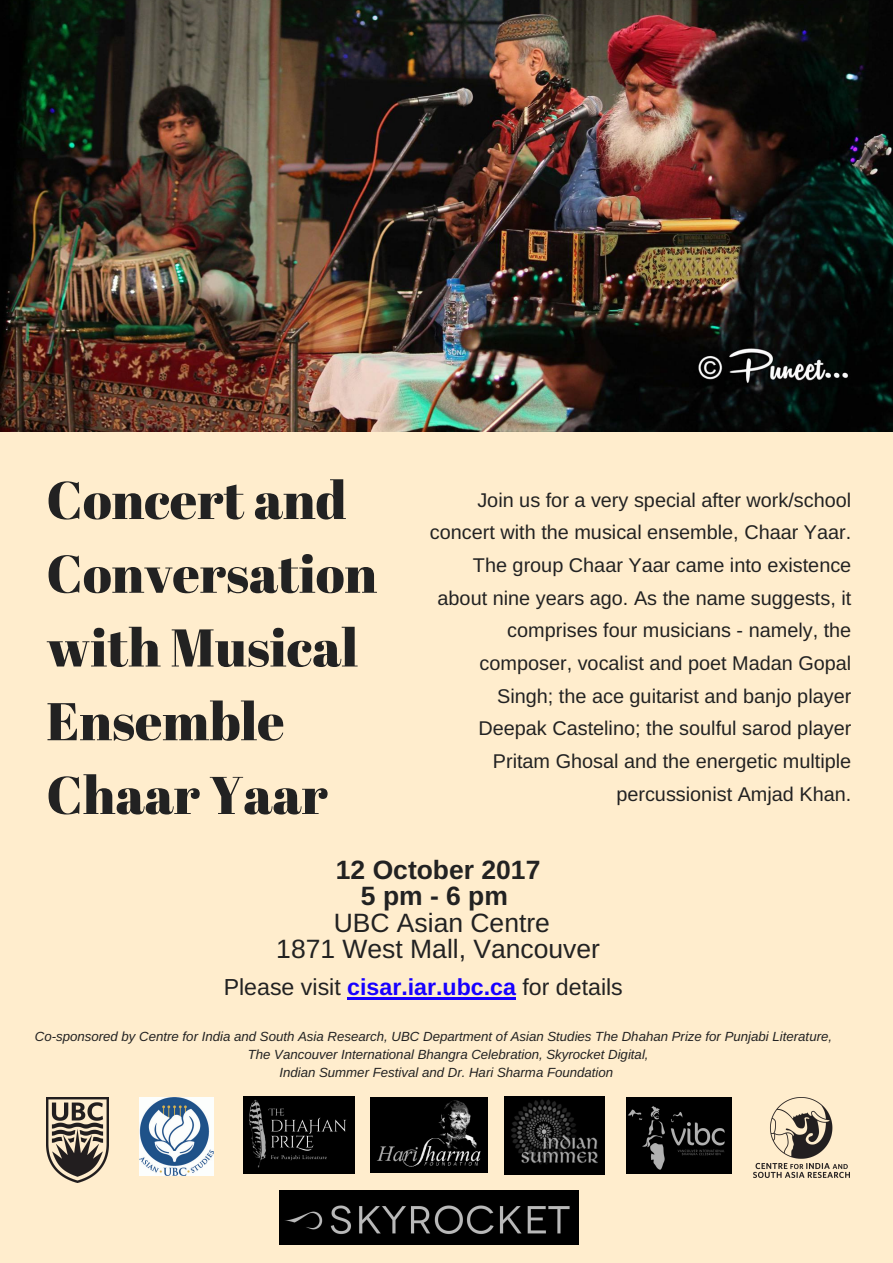
<style>
.page{position:relative;width:893px;height:1263px;background:#ffedcd}
.page>*{position:absolute;margin:0;border:0;box-sizing:border-box;transform-origin:0 0}
.t1{font:52.95px/73.7px "Abril Fatface";color:#222}
.t2{font:26.47px/26.5px "Arimo";color:#222;text-align:center}
.t3{font:700 26.47px/26.5px "Arimo";color:#222;text-align:center}
.t4{font:23.17px "Arimo";color:#222}
.t5{font:19.88px/32.6px "Arimo";color:#222;text-align:right}
.t6{font:italic 13.27px "Arimo";color:#222}
.s1{font-weight:700;color:#1700ff}
</style>
<div class="page">
<img style="left:754px;top:1097px;width:96px;height:80px">
<img style="left:47px;top:1097px;width:62px;height:85px">
<svg style="left:347px;top:997px;width:169px;height:2px"></svg>
<img style="left:0;top:0;width:893px;height:431px">
<img style="left:280px;top:1190px;width:299px;height:54px">
<img style="left:244px;top:1096px;width:110px;height:77px">
<img style="left:504px;top:1096px;width:101px;height:78px">
<img style="left:627px;top:1097px;width:104px;height:76px">
<img style="left:371px;top:1097px;width:117px;height:75px">
<img style="left:140px;top:1098px;width:74px;height:78px">
<h1 class="t1" style="left:46px;top:462px;width:332px">Concert and<br>Conversation with Musical<br>Ensemble<br>Chaar Yaar</h1>
<p class="t5" style="left:430px;top:483px;width:423px">Join us for a very special after work/school concert with the musical ensemble, Chaar Yaar.<br>The group Chaar Yaar came into existence about nine years ago. As the name suggests, it comprises four musicians - namely, the composer, vocalist and poet Madan Gopal Singh; the ace guitarist and banjo player Deepak Castelino; the soulful sarod player Pritam Ghosal and the energetic multiple percussionist Amjad Khan.</p>
<h2 class="t3" style="left:336px;top:856px;width:206px">12 October 2017<br>5pm-6pm</h2>
<h2 class="t2" style="left:276px;top:909px;width:325px">UBC Asian Centre<br>1871 West Mall, Vancouver</h2>
<p class="t4" style="left:224px;top:974px;width:401px">Please visit <span class="s1">cisar.iar.ubc.ca</span> for details</p>
<p class="t6" style="left:35px;top:1029px;width:799px">Co-sponsored by Centre for India and South Asia Research, UBC Department of Asian Studies The Dhahan Prize for Punjabi Literature,</p>
<p class="t6" style="left:248px;top:1047px;width:402px">The Vancouver International Bhangra Celebration, Skyrocket Digital,</p>
<p class="t6" style="left:279px;top:1065px;width:335px">Indian Summer Festival and Dr. Hari Sharma Foundation</p>
</div>
